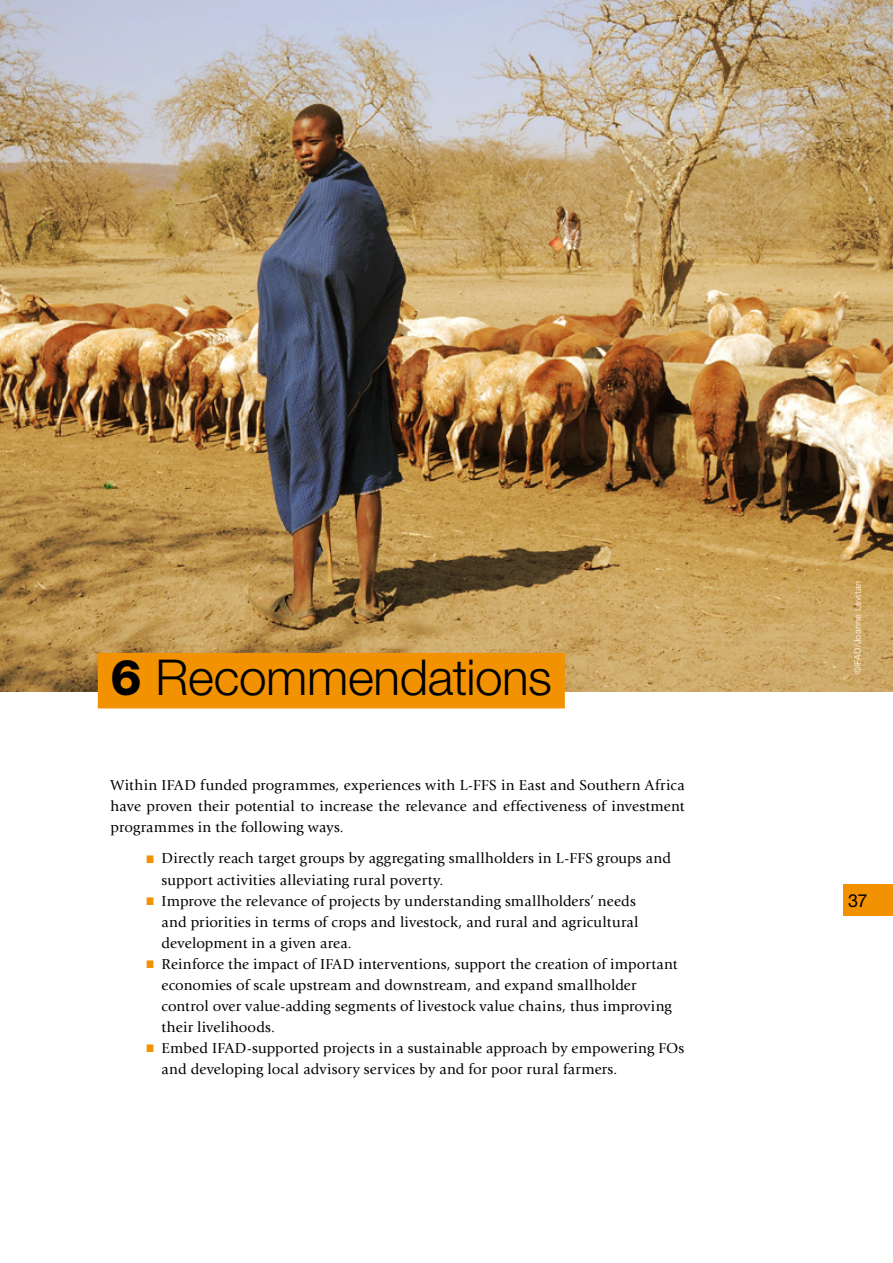
<style>
.page{position:relative;width:893px;height:1263px;background:#fff}
.page>*{position:absolute;margin:0;border:0;box-sizing:border-box;transform-origin:0 0}
.t1{font:300 49.5px "Helvetica Neue LT Std";letter-spacing:-.005em;color:#000}
.t2{font:800 40.5px "Helvetica Neue LT Std";color:#f39200;scale:.89 1}
.t3{font:18px "Helvetica Neue LT Std";color:#000}
.t4{font:15px/21px "Giovanni Std";letter-spacing:.01em;color:#000}
.t5{font:9px "Helvetica Neue LT Std";letter-spacing:.02em;color:#feebd3}
.s1{font-weight:800}
</style>
<div class="page">
<img style="left:0;top:0;width:893px;height:692px">
<div style="left:98px;top:653px;width:467px;height:55px;background:#f39200"></div>
<div style="left:844px;top:884px;width:49px;height:32px;background:#f39200"></div>
<h1 class="t1" style="left:111px;top:648px;width:443px"><span class="s1">6</span> Recommendations</h1>
<p class="t4" style="left:111px;top:775px;width:576px;text-align:justify">Within IFAD funded programmes, experiences with L-FFS in East and Southern Africa have proven their potential to increase the relevance and effectiveness of investment programmes in the following ways.</p>
<h2 class="t2" style="left:145px;top:824px;width:14px">.</h2>
<p class="t4" style="left:162px;top:848px;width:511px">Directly reach target groups by aggregating smallholders in L-FFS groups and support activities alleviating rural poverty.</p>
<h2 class="t2" style="left:145px;top:866px;width:14px">.</h2>
<p class="t4" style="left:162px;top:890px;width:478px">Improve the relevance of projects by understanding smallholders’ needs and priorities in terms of crops and livestock, and rural and agricultural development in a given area.</p>
<h2 class="t2" style="left:145px;top:929px;width:14px">.</h2>
<p class="t4" style="left:162px;top:953px;width:518px">Reinforce the impact of IFAD interventions, support the creation of important economies of scale upstream and downstream, and expand smallholder control over value-adding segments of livestock value chains, thus improving their livelihoods.</p>
<h2 class="t2" style="left:145px;top:1013px;width:14px">.</h2>
<p class="t4" style="left:162px;top:1037px;width:524px">Embed IFAD-supported projects in a sustainable approach by empowering FOs and developing local advisory services by and for poor rural farmers.</p>
<p class="t5" style="left:852px;top:674px;width:95px;rotate:-90deg">©IFAD/Joanne Levitan</p>
<p class="t3" style="left:848px;top:889px;width:21px">37</p>
</div>
